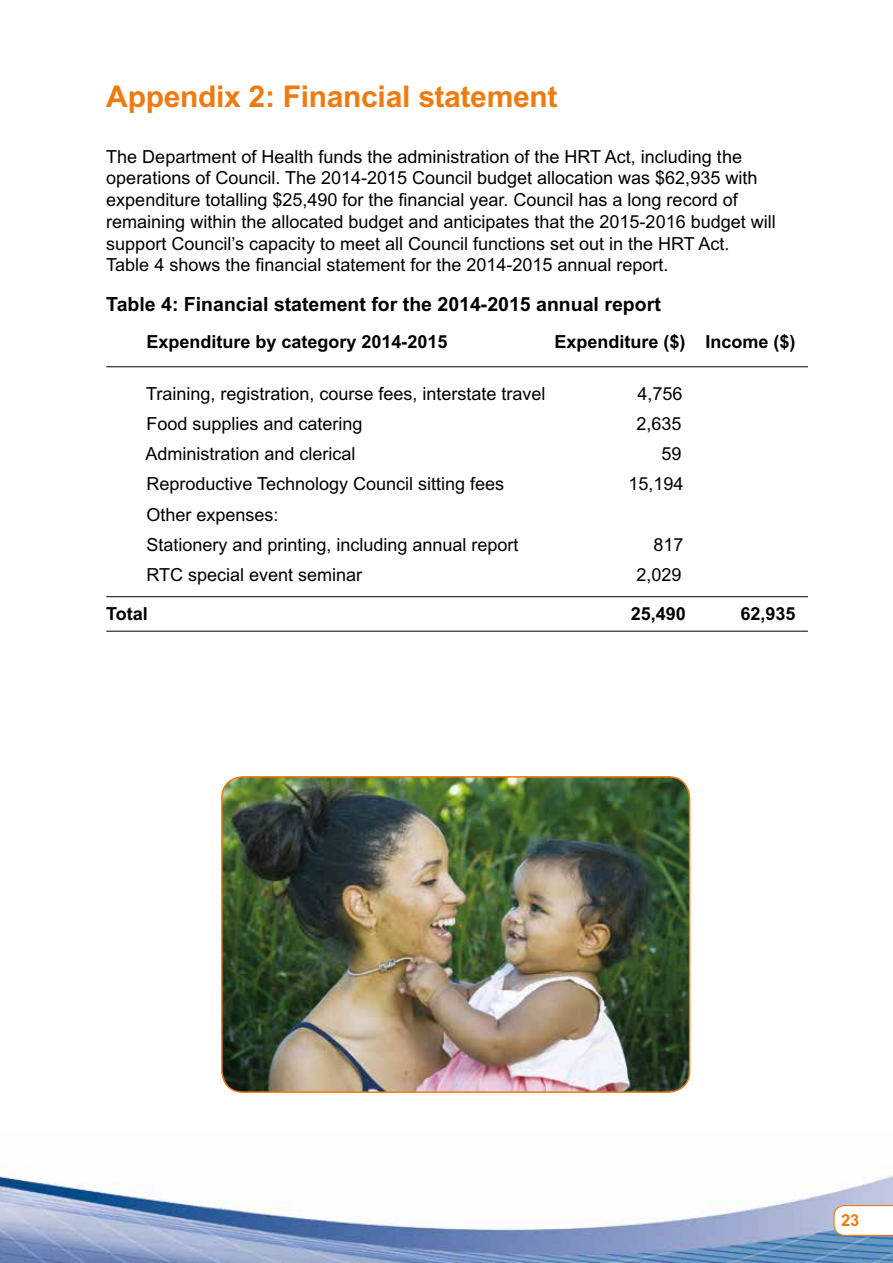
<style>
.page{position:relative;width:893px;height:1263px;background:#fff}
.page>*{position:absolute;margin:0;border:0;box-sizing:border-box;transform-origin:0 0}
.t1{font:700 30px "Arial MT Std";letter-spacing:-.01em;color:#ef7b10}
.t2{font:700 19.5px "Arial MT Std";color:#000}
.t3{font:18px/21.8px "Arial MT Std";color:#000}
.t4{font:700 18px "Arial MT Std";color:#000}
.t5{font:700 16.5px "Arial MT Std";color:#ef7b10}
</style>
<div class="page">
<img style="left:0;top:1170px;width:893px;height:93px">
<svg style="left:833px;top:1204px;width:60px;height:32px"></svg>
<hr style="left:106px;top:366px;width:702px;height:1px;background:#000">
<hr style="left:106px;top:596px;width:702px;height:1px;background:#000">
<hr style="left:106px;top:631px;width:702px;height:1px;background:#000">
<img style="left:222px;top:777px;width:468px;height:315px">
<div style="left:221px;top:776px;width:469px;height:317px;border:2px solid #ef7b10;border-radius:21px"></div>
<h1 class="t1" style="left:106px;top:79px;width:453px">Appendix 2: Financial statement</h1>
<p class="t3" style="left:106px;top:145px;width:671px">The Department of Health funds the administration of the HRT Act, including the operations of Council. The 2014-2015 Council budget allocation was $62,935 with expenditure totalling $25,490 for the financial year. Council has a long record of remaining within the allocated budget and anticipates that the 2015-2016 budget will support Council’s capacity to meet all Council functions set out in the HRT Act.<br>Table 4 shows the financial statement for the 2014-2015 annual report.</p>
<p class="t2" style="left:106px;top:293px;width:556px">Table 4: Financial statement for the 2014-2015 annual report</p>
<p class="t4" style="left:146px;top:331px;width:303px">Expenditure by category 2014-2015</p>
<p class="t4" style="left:554px;top:331px;width:242px">Expenditure ($) Income ($)</p>
<p class="t3" style="left:146px;top:382px;width:401px">Training, registration, course fees, interstate travel</p>
<p class="t3" style="left:637px;top:382px;width:47px">4,756</p>
<p class="t3" style="left:146px;top:413px;width:218px">Food supplies and catering</p>
<p class="t3" style="left:637px;top:413px;width:47px">2,635</p>
<p class="t3" style="left:145px;top:443px;width:212px">Administration and clerical</p>
<p class="t3" style="left:662px;top:443px;width:22px">59</p>
<p class="t3" style="left:146px;top:473px;width:359px">Reproductive Technology Council sitting fees</p>
<p class="t3" style="left:628px;top:473px;width:57px">15,194</p>
<p class="t3" style="left:146px;top:499px;width:374px;line-height:30.3px">Other expenses:<br>Stationery and printing, including annual report</p>
<p class="t3" style="left:653px;top:534px;width:32px">817</p>
<p class="t3" style="left:146px;top:564px;width:217px">RTC special event seminar</p>
<p class="t3" style="left:637px;top:564px;width:47px">2,029</p>
<p class="t4" style="left:106px;top:603px;width:43px">Total</p>
<p class="t4" style="left:631px;top:603px;width:57px">25,490</p>
<p class="t4" style="left:740px;top:603px;width:57px">62,935</p>
<p class="t5" style="left:841px;top:1210px;width:20px">23</p>
</div>
